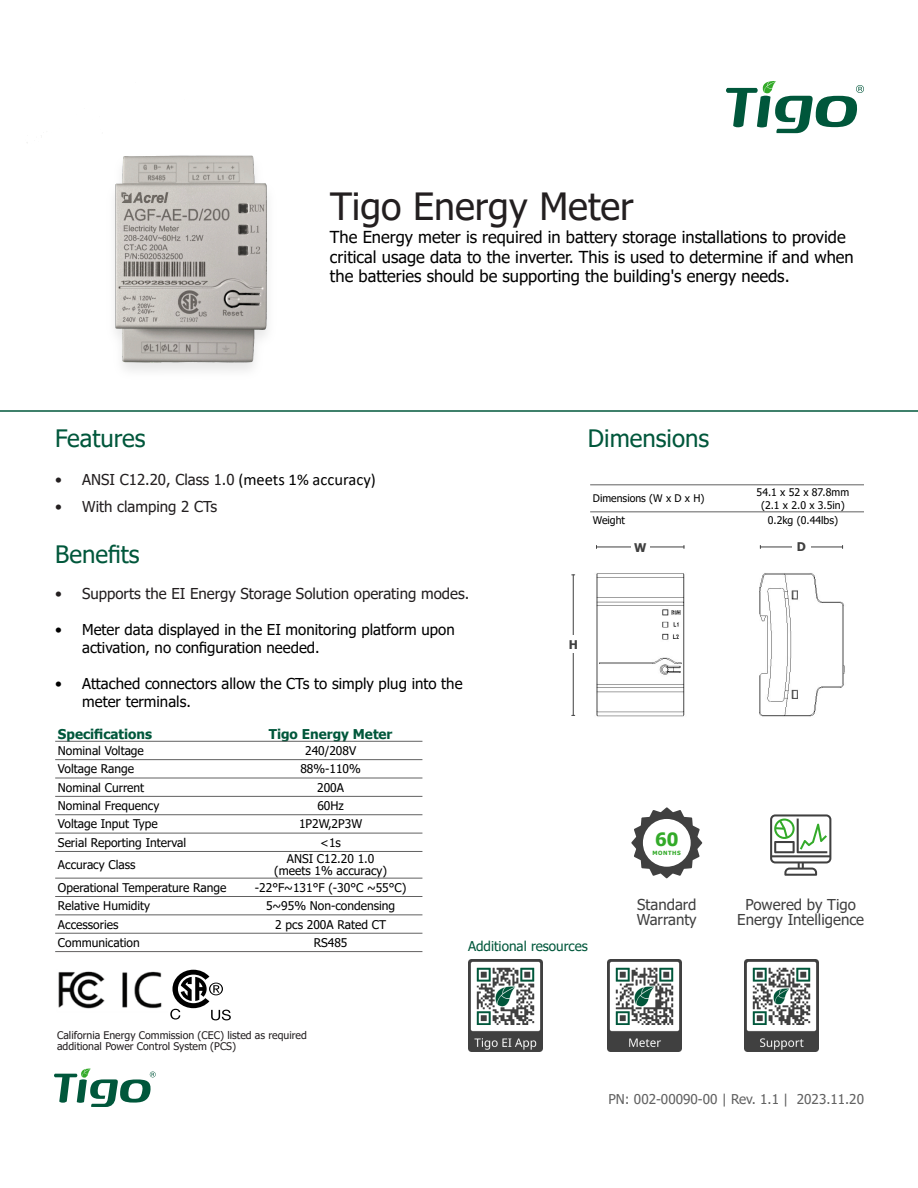
<style>
.page{position:relative;width:918px;height:1188px;background:#fff}
.page>*{position:absolute;margin:0;border:0;box-sizing:border-box;transform-origin:0 0}
.t1{font:37.5px "Tahoma";color:#231f20}
.t2{font:24px "Tahoma";color:#00573b}
.t3{font:700 18.3px "Tahoma";color:#33aa29}
.t4{font:16.5px/19.5px "Tahoma";color:#000}
.t5{font:15px/18px "Tahoma";color:#000}
.t6{font:15px "Tahoma";color:#231f20}
.t7{font:15px/15px "Tahoma";color:#404040}
.t8{font:13.5px "Tahoma";color:#616161}
.t9{font:700 13.5px "Tahoma";color:#00573b}
.t10{font:13.5px "Tahoma";color:#00573b}
.t11{font:12px/12px "Tahoma";color:#000;text-align:center}
.t12{font:700 12px "Tahoma";color:#404040}
.t13{font:10.5px/10.5px "Tahoma";color:#231f20}
.t14{font:10.5px/13.5px "Tahoma";color:#000;text-align:center}
.t15{font:700 5.7px "Tahoma";letter-spacing:.1em;color:#33aa29}
.s1{font-family:"Calibri";font-size:16.5px;color:#000}
</style>
<div class="page">
<hr style="left:0;top:410px;width:918px;height:2px;background:#00573b">
<img style="left:571px;top:545px;width:274px;height:172px">
<svg style="left:631px;top:807px;width:71px;height:71px"></svg>
<svg style="left:770px;top:814px;width:61px;height:62px"></svg>
<img style="left:469px;top:960px;width:74px;height:92px">
<img style="left:745px;top:960px;width:74px;height:92px">
<hr style="left:760px;top:547px;width:83px;height:1px;background:#404040">
<hr style="left:597px;top:547px;width:87px;height:1px;background:#404040">
<hr style="left:573px;top:575px;width:1px;height:140px;background:#404040">
<div style="left:631px;top:538px;width:18px;height:18px;background:#fff"></div>
<div style="left:564px;top:636px;width:18px;height:17px;background:#fff"></div>
<div style="left:792px;top:538px;width:19px;height:17px;background:#fff"></div>
<hr style="left:590px;top:485px;width:274px;height:1px;background:#616161">
<hr style="left:590px;top:512px;width:274px;height:1px;background:#616161">
<img style="left:607px;top:960px;width:74px;height:92px">
<hr style="left:55px;top:951px;width:367px;height:1px;background:#636161">
<hr style="left:55px;top:741px;width:367px;height:1px;background:#616161">
<hr style="left:55px;top:759px;width:367px;height:1px;background:#616161">
<hr style="left:55px;top:778px;width:367px;height:1px;background:#616161">
<hr style="left:55px;top:796px;width:367px;height:1px;background:#616161">
<hr style="left:55px;top:814px;width:367px;height:1px;background:#616161">
<hr style="left:55px;top:833px;width:367px;height:1px;background:#616161">
<hr style="left:55px;top:851px;width:367px;height:1px;background:#616161">
<hr style="left:55px;top:878px;width:367px;height:1px;background:#616161">
<hr style="left:55px;top:896px;width:367px;height:1px;background:#616161">
<hr style="left:55px;top:915px;width:367px;height:1px;background:#616161">
<hr style="left:55px;top:933px;width:367px;height:1px;background:#616161">
<img style="left:26px;top:142px;width:286px;height:270px">
<svg style="left:726px;top:81px;width:138px;height:52px"></svg>
<svg style="left:54px;top:1068px;width:102px;height:39px"></svg>
<svg style="left:170px;top:970px;width:61px;height:50px"></svg>
<img style="left:58px;top:971px;width:104px;height:38px">
<h1 class="t1" style="left:330px;top:191px;width:305px">Tigo Energy Meter</h1>
<h3 class="t4" style="left:330px;top:229px;width:525px">The Energy meter is required in battery storage installations to provide critical usage data to the inverter. This is used to determine if and when the batteries should be supporting the building's energy needs.</h3>
<h2 class="t2" style="left:55px;top:429px;width:92px">Features</h2>
<h2 class="t2" style="left:588px;top:429px;width:123px">Dimensions</h2>
<p class="t6" style="left:55px;top:474px;width:322px">• ANSI C12.20, Class 1.0 <span class="s1">(meets 1% accuracy)</span></p>
<p class="t6" style="left:55px;top:501px;width:164px">• With clamping 2 CTs</p>
<h2 class="t2" style="left:55px;top:545px;width:86px">Benefits</h2>
<p class="t6" style="left:55px;top:588px;width:416px">• Supports the EI Energy Storage Solution operating modes.</p>
<p class="t5" style="left:82px;top:622px;width:374px;text-indent:-27px">• Meter data displayed in the EI monitoring platform upon activation, no configuration needed.</p>
<p class="t5" style="left:82px;top:676px;width:382px;text-indent:-27px">• Attached connectors allow the CTs to simply plug into the meter terminals.</p>
<p class="t9" style="left:58px;top:728px;width:96px">Specifications</p>
<p class="t9" style="left:269px;top:728px;width:125px">Tigo Energy Meter</p>
<p class="t11" style="left:58px;top:746px;width:87px">Nominal Voltage</p>
<p class="t11" style="left:305px;top:746px;width:53px">240/208V</p>
<p class="t11" style="left:58px;top:764px;width:78px">Voltage Range</p>
<p class="t11" style="left:300px;top:764px;width:62px">88%-110%</p>
<p class="t11" style="left:58px;top:782px;width:88px">Nominal Current</p>
<p class="t11" style="left:317px;top:782px;width:28px">200A</p>
<p class="t11" style="left:58px;top:801px;width:103px">Nominal Frequency</p>
<p class="t11" style="left:317px;top:801px;width:28px">60Hz</p>
<p class="t11" style="left:58px;top:819px;width:101px">Voltage Input Type</p>
<p class="t11" style="left:299px;top:819px;width:65px">1P2W,2P3W</p>
<p class="t11" style="left:58px;top:837px;width:130px">Serial Reporting Interval</p>
<p class="t11" style="left:320px;top:837px;width:22px">&lt;1s</p>
<p class="t11" style="left:58px;top:860px;width:79px">Accuracy Class</p>
<p class="t11" style="left:274px;top:854px;width:114px">ANSI C12.20 1.0 (meets 1% accuracy)</p>
<p class="t11" style="left:58px;top:883px;width:170px">Operational Temperature Range</p>
<p class="t11" style="left:255px;top:883px;width:153px">-22°F~131°F (-30°C ~55°C)</p>
<p class="t11" style="left:58px;top:901px;width:94px">Relative Humidity</p>
<p class="t11" style="left:266px;top:901px;width:131px">5~95% Non-condensing</p>
<p class="t11" style="left:58px;top:919px;width:62px">Accessories</p>
<p class="t11" style="left:275px;top:919px;width:112px">2 pcs 200A Rated CT</p>
<p class="t11" style="left:58px;top:938px;width:83px">Communication</p>
<p class="t11" style="left:314px;top:938px;width:35px">RS485</p>
<p class="t14" style="left:593px;top:493px;width:113px">Dimensions (W x D x H)</p>
<p class="t14" style="left:757px;top:486px;width:94px">54.1 x 52 x 87.8mm (2.1 x 2.0 x 3.5in)</p>
<p class="t14" style="left:593px;top:514px;width:34px">Weight</p>
<p class="t14" style="left:768px;top:514px;width:72px">0.2kg (0.44lbs)</p>
<p class="t12" style="left:797px;top:542px;width:11px">D</p>
<p class="t12" style="left:634px;top:542px;width:14px">W</p>
<p class="t12" style="left:569px;top:640px;width:11px">H</p>
<h3 class="t3" style="left:655px;top:832px;width:25px">60</h3>
<p class="t15" style="left:653px;top:850px;width:30px">MONTHS</p>
<p class="t7" style="left:637px;top:899px;width:61px">Standard<br>Warranty</p>
<p class="t7" style="left:737px;top:899px;width:128px;text-align:center">Powered by Tigo<br>Energy Intelligence</p>
<p class="t10" style="left:468px;top:941px;width:121px">Additional resources</p>
<p class="t13" style="left:57px;top:1031px;width:251px">California Energy Commission (CEC) listed as required additional Power Control System (PCS)</p>
<p class="t8" style="left:609px;top:1093px;width:257px">PN: 002-00090-00 | Rev. 1.1 | 2023.11.20</p>
</div>
